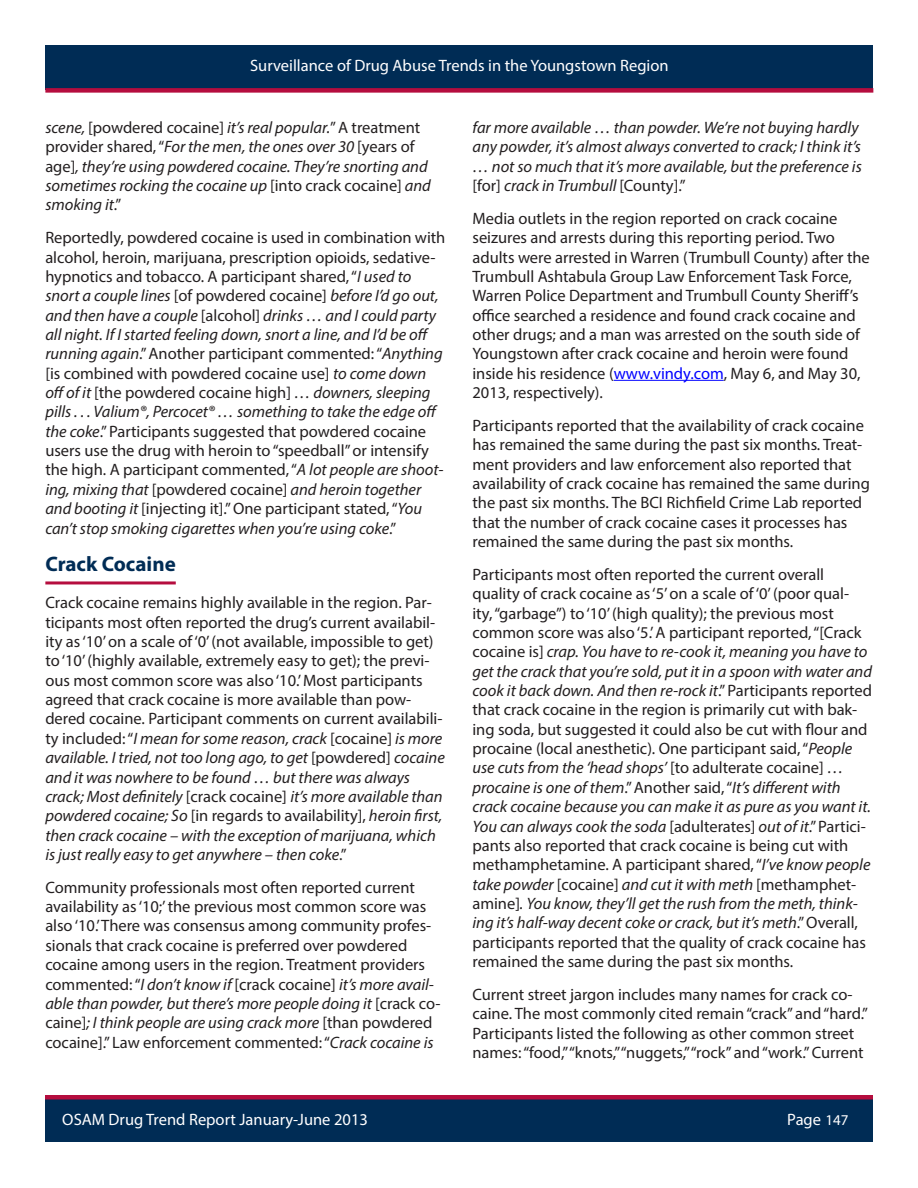
<style>
.page{position:relative;width:918px;height:1188px;background:#fff}
.page>*{position:absolute;margin:0;border:0;box-sizing:border-box;transform-origin:0 0}
.t1{font:700 21px "Myriad Pro";color:#002c55}
.t2{font:16.5px/19.4px "Myriad Pro";color:#231f20}
.t3{font:italic 16.5px/19.4px "Myriad Pro";color:#231f20}
.t4{font:16.5px "Myriad Pro";color:#fff}
.s1{font-style:normal}
.s2{font-style:italic}
.s3{color:#00f}
.s4{font-size:15px}
</style>
<div class="page">
<div style="left:45px;top:45px;width:828px;height:45px;background:#002c55"></div>
<div style="left:45px;top:88px;width:828px;height:5px;background:#b50d3e"></div>
<div style="left:45px;top:1097px;width:828px;height:45px;background:#002c55"></div>
<div style="left:45px;top:1095px;width:828px;height:5px;background:#b50d3e"></div>
<hr style="left:45px;top:581px;width:131px;height:3px;background:#b50d3e">
<hr style="left:614px;top:380px;width:110px;height:1px;background:#00f">
<p class="t4" style="left:250px;top:55px;width:420px">Surveillance of Drug Abuse Trends in the Youngstown Region</p>
<p class="t3" style="left:45px;top:118px;width:387px">scene, <span class="s1">[powdered cocaine]</span> it’s real popular.<span class="s1">” A treatment provider shared, “</span>For the men, the ones over 30 <span class="s1">[years of age]</span>, they’re using powdered cocaine. They’re snorting and sometimes rocking the cocaine up <span class="s1">[into crack cocaine]</span> and smoking it<span class="s1">.”</span></p>
<p class="t2" style="left:45px;top:228px;width:402px">Reportedly, powdered cocaine is used in combination with alcohol, heroin, marijuana, prescription opioids, sedative&shy;hypnotics and tobacco. A participant shared, “<span class="s2">I used to snort a couple lines</span> [of powdered cocaine] <span class="s2">before I’d go out, and then have a couple</span> [alcohol] <span class="s2">drinks … and I could party all night. If I started feeling down, snort a line, and I’d be off running again</span>.” Another participant commented: “<span class="s2">Anything </span>[is combined with powdered cocaine use] <span class="s2">to come down off of it</span> [the powdered cocaine high] <span class="s2">… downers, sleeping pills . . . Valium®, Percocet® … something to take the edge off the coke</span>.” Participants suggested that powdered cocaine users use the drug with heroin to “speedball” or intensify the high. A participant commented, “<span class="s2">A lot people are shoot&shy;ing, mixing that</span> [powdered cocaine] <span class="s2">and heroin together and booting it</span> [injecting it].” One participant stated, “<span class="s2">You can’t stop smoking cigarettes when you’re using coke</span>.”</p>
<p class="t1" style="left:45px;top:550px;width:132px">Crack Cocaine</p>
<p class="t2" style="left:45px;top:593px;width:401px">Crack cocaine remains highly available in the region. Par&shy;ticipants most often reported the drug’s current availabil&shy;ity as ‘10’ on a scale of ‘0’ (not available, impossible to get) to ‘10’ (highly available, extremely easy to get); the previ&shy;ous most common score was also ‘10.’ Most participants agreed that crack cocaine is more available than pow&shy;dered cocaine. Participant comments on current availabili&shy;ty included: “<span class="s2">I mean for some reason, crack</span> [cocaine] <span class="s2">is more available. I tried, not too long ago, to get</span> [powdered] <span class="s2">cocaine and it was nowhere to be found … but there was always crack; Most definitely</span> [crack cocaine] <span class="s2">it’s more available than powdered cocaine; So</span> [in regards to availability], <span class="s2">heroin first, then crack cocaine – with the exception of marijuana, which is just really easy to get anywhere – then coke</span>.”</p>
<p class="t2" style="left:45px;top:877px;width:397px">Community professionals most often reported current availability as ‘10;’ the previous most common score was also ‘10.’ There was consensus among community profes&shy;sionals that crack cocaine is preferred over powdered cocaine among users in the region. Treatment providers commented: “<span class="s2">I don’t know if</span> [crack cocaine] <span class="s2">it’s more avail&shy;able than powder, but there’s more people doing it</span> [crack co&shy;caine]<span class="s2">; I think people are using crack more</span> [than powdered cocaine].” Law enforcement commented: “<span class="s2">Crack cocaine is</span></p>
<p class="t4" style="left:62px;top:1109px;width:307px">OSAM Drug Trend Report January-June 2013</p>
<p class="t3" style="left:472px;top:118px;width:391px">far more available … than powder. We’re not buying hardly any powder, it’s almost always converted to crack; I think it’s … not so much that it’s more available, but the preference is <span class="s1">[for]</span> crack in Trumbull <span class="s1">[County].”</span></p>
<p class="t2" style="left:472px;top:208px;width:399px">Media outlets in the region reported on crack cocaine seizures and arrests during this reporting period. Two adults were arrested in Warren (Trumbull County) after the Trumbull Ashtabula Group Law Enforcement Task Force, Warren Police Department and Trumbull County Sheriff’s office searched a residence and found crack cocaine and other drugs; and a man was arrested on the south side of Youngstown after crack cocaine and heroin were found inside his residence (<span class="s3">www.vindy.com</span>, May 6, and May 30, 2013, respectively).</p>
<p class="t2" style="left:472px;top:415px;width:399px">Participants reported that the availability of crack cocaine has remained the same during the past six months. Treat&shy;ment providers and law enforcement also reported that availability of crack cocaine has remained the same during the past six months. The BCI Richfield Crime Lab reported that the number of crack cocaine cases it processes has remained the same during the past six months.</p>
<p class="t2" style="left:472px;top:564px;width:401px">Participants most often reported the current overall quality of crack cocaine as ‘5’ on a scale of ‘0’ (poor qual&shy;ity, “garbage”) to ‘10’ (high quality); the previous most common score was also ‘5.’ A participant reported, “[Crack cocaine is] <span class="s2">crap. You have to re-cook it, meaning you have to get the crack that you’re sold, put it in a spoon with water and cook it back down. And then re-rock it</span>.” Participants reported that crack cocaine in the region is primarily cut with bak&shy;ing soda, but suggested it could also be cut with flour and procaine (local anesthetic). One participant said, “<span class="s2">People use cuts from the ‘head shops’</span> [to adulterate cocaine] <span class="s2">… procaine is one of them</span>.” Another said, “<span class="s2">It’s different with crack cocaine because you can make it as pure as you want it.<br>You can always cook the soda</span> [adulterates] <span class="s2">out of it</span>.” Partici&shy;pants also reported that crack cocaine is being cut with methamphetamine. A participant shared, “<span class="s2">I’ve know people take powder</span> [cocaine] <span class="s2">and cut it with meth</span> [methamphet&shy;amine]<span class="s2">. You know, they’ll get the rush from the meth, think&shy;ing it’s half-way decent coke or crack, but it’s meth</span>.” Overall, participants reported that the quality of crack cocaine has remained the same during the past six months.</p>
<p class="t2" style="left:472px;top:984px;width:397px">Current street jargon includes many names for crack co&shy;caine. The most commonly cited remain “crack” and “hard.” Participants listed the following as other common street names: “food,” “knots,” “nuggets,” “rock” and “work.” Current</p>
<p class="t4" style="left:787px;top:1109px;width:63px">Page <span class="s4">147</span></p>
</div>
